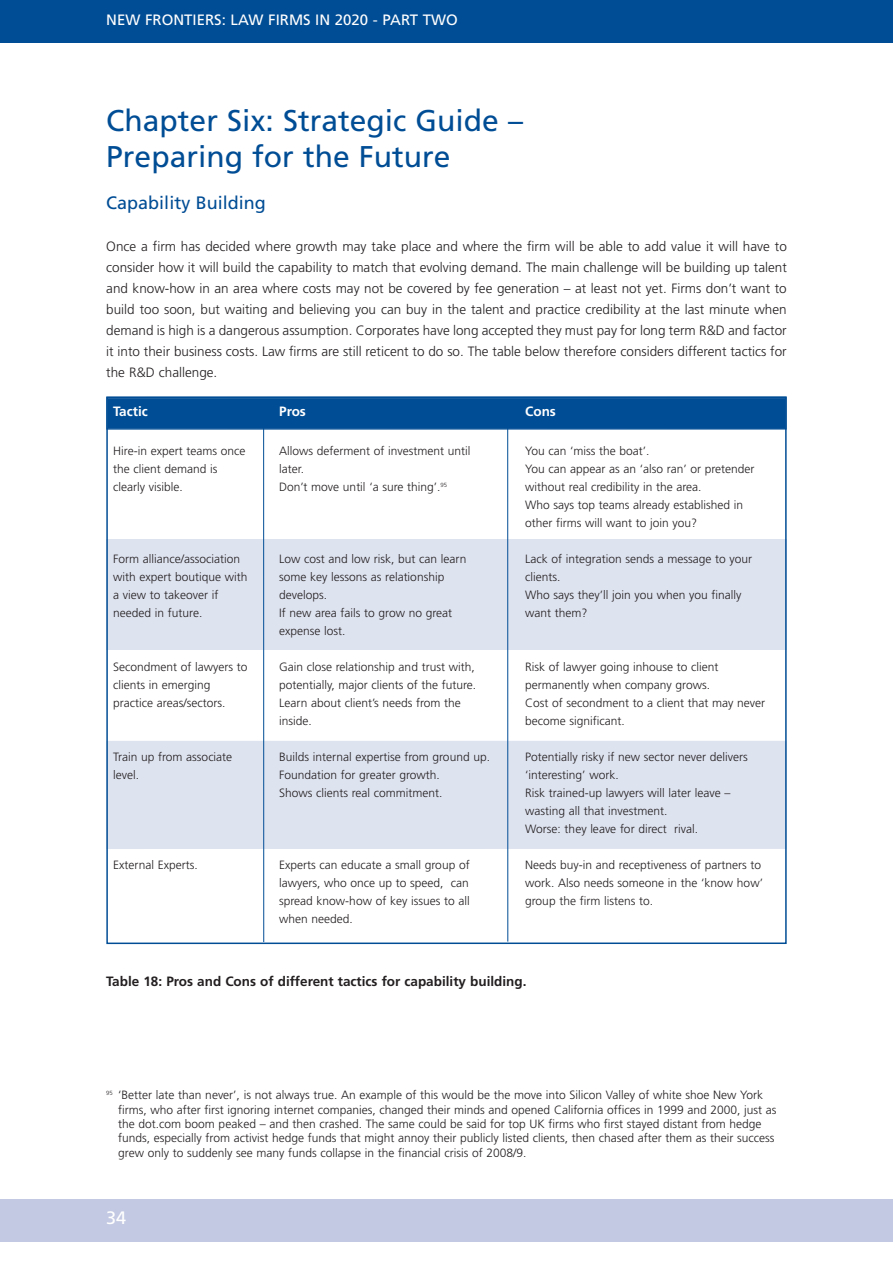
<style>
.page{position:relative;width:893px;height:1263px;background:#fff}
.page>*{position:absolute;margin:0;border:0;box-sizing:border-box;transform-origin:0 0}
.t1{font:30px/36px "Frutiger";color:#014d95}
.t2{font:18px "Frutiger";color:#014d95}
.t3{font:18px "Frutiger";color:#fff}
.t4{font:15px "Frutiger";color:#fff}
.t5{font:300 13.5px/21px "Frutiger";color:#231f20;text-align:justify}
.t6{font:700 13.5px "Frutiger";color:#231f20}
.t7{font:700 13.5px "Frutiger";color:#fff}
.t8{font:300 12px/18px "Frutiger";color:#231f20}
</style>
<div class="page">
<div style="left:0;top:0;width:893px;height:43px;background:#014d95"></div>
<div style="left:0;top:1199px;width:893px;height:43px;background:#c3c9e2"></div>
<div style="left:106px;top:539px;width:681px;height:111px;background:#dee3f0"></div>
<div style="left:106px;top:741px;width:681px;height:108px;background:#dee3f0"></div>
<div style="left:108px;top:398px;width:677px;height:30px;background:#014d95"></div>
<div style="left:106px;top:397px;width:681px;height:33px;border:2px solid #014d95"></div>
<hr style="left:507px;top:422px;width:1px;height:519px;background:#014d95">
<hr style="left:263px;top:425px;width:1px;height:517px;background:#014d95">
<p class="t4" style="left:106px;top:14px;width:353px">NEW FRONTIERS: LAW FIRMS IN 2020 - PART TWO</p>
<h1 class="t1" style="left:106px;top:105px;width:418px">Chapter Six: Strategic Guide –<br>Preparing for the Future</h1>
<h2 class="t2" style="left:106px;top:196px;width:161px">Capability Building</h2>
<p class="t5" style="left:106px;top:237px;width:682px">Once a firm has decided where growth may take place and where the firm will be able to add value it will have to consider how it will build the capability to match that evolving demand. The main challenge will be building up talent and know-how in an area where costs may not be covered by fee generation – at least not yet. Firms don’t want to build too soon, but waiting and believing you can buy in the talent and practice credibility at the last minute when demand is high is a dangerous assumption. Corporates have long accepted they must pay for long term R&amp;D and factor it into their business costs. Law firms are still reticent to do so. The table below therefore considers different tactics for the R&amp;D challenge.</p>
<p class="t7" style="left:113px;top:406px;width:36px">Tactic</p>
<p class="t8" style="left:113px;top:443px;width:134px">Hire-in expert teams once the client demand is clearly visible.</p>
<p class="t8" style="left:113px;top:551px;width:136px">Form alliance/association with expert boutique with a view to takeover if needed in future.</p>
<p class="t8" style="left:113px;top:659px;width:136px">Secondment of lawyers to clients in emerging practice areas/sectors.</p>
<p class="t8" style="left:113px;top:749px;width:121px">Train up from associate level.</p>
<p class="t8" style="left:113px;top:857px;width:86px">External Experts.</p>
<p class="t7" style="left:279px;top:406px;width:28px">Pros</p>
<p class="t8" style="left:279px;top:443px;width:193px">Allows deferment of investment until later.<br>Don’t move until ‘a sure thing’.<sup>95</sup></p>
<p class="t8" style="left:279px;top:551px;width:189px">Low cost and low risk, but can learn some key lessons as relationship develops.<br>If new area fails to grow no great expense lost.</p>
<p class="t8" style="left:279px;top:659px;width:199px">Gain close relationship and trust with, potentially, major clients of the future.<br>Learn about client’s needs from the inside.</p>
<p class="t8" style="left:279px;top:749px;width:212px">Builds internal expertise from ground up.<br>Foundation for greater growth.<br>Shows clients real commitment.</p>
<p class="t8" style="left:279px;top:857px;width:192px;text-align:justify">Experts can educate a small group of lawyers, who once up to speed, can spread know-how of key issues to all when needed.</p>
<p class="t7" style="left:525px;top:406px;width:32px">Cons</p>
<p class="t8" style="left:525px;top:443px;width:231px">You can ‘miss the boat’.<br>You can appear as an ‘also ran’ or pretender without real credibility in the area.<br>Who says top teams already established in other firms will want to join you?</p>
<p class="t8" style="left:525px;top:551px;width:229px">Lack of integration sends a message to your clients.<br>Who says they’ll join you when you finally want them?</p>
<p class="t8" style="left:525px;top:659px;width:242px">Risk of lawyer going inhouse to client permanently when company grows.<br>Cost of secondment to a client that may never become significant.</p>
<p class="t8" style="left:525px;top:749px;width:224px">Potentially risky if new sector never delivers ‘interesting’ work.<br>Risk trained-up lawyers will later leave – wasting all that investment.<br>Worse: they leave for direct rival.</p>
<p class="t8" style="left:525px;top:857px;width:239px">Needs buy-in and receptiveness of partners to work. Also needs someone in the ‘know how’ group the firm listens to.</p>
<p class="t6" style="left:106px;top:976px;width:422px">Table 18: Pros and Cons of different tactics for capability building.</p>
<p class="t8" style="left:118px;top:1089px;width:660px;line-height:14.4px;text-indent:-12px"><sup>95</sup> ‘Better late than never’, is not always true. An example of this would be the move into Silicon Valley of white shoe New York firms, who after first ignoring internet companies, changed their minds and opened California offices in 1999 and 2000, just as the dot.com boom peaked – and then crashed. The same could be said for top UK firms who first stayed distant from hedge funds, especially from activist hedge funds that might annoy their publicly listed clients, then chased after them as their success grew only to suddenly see many funds collapse in the financial crisis of 2008/9.</p>
<h2 class="t3" style="left:106px;top:1211px;width:22px">34</h2>
</div>
